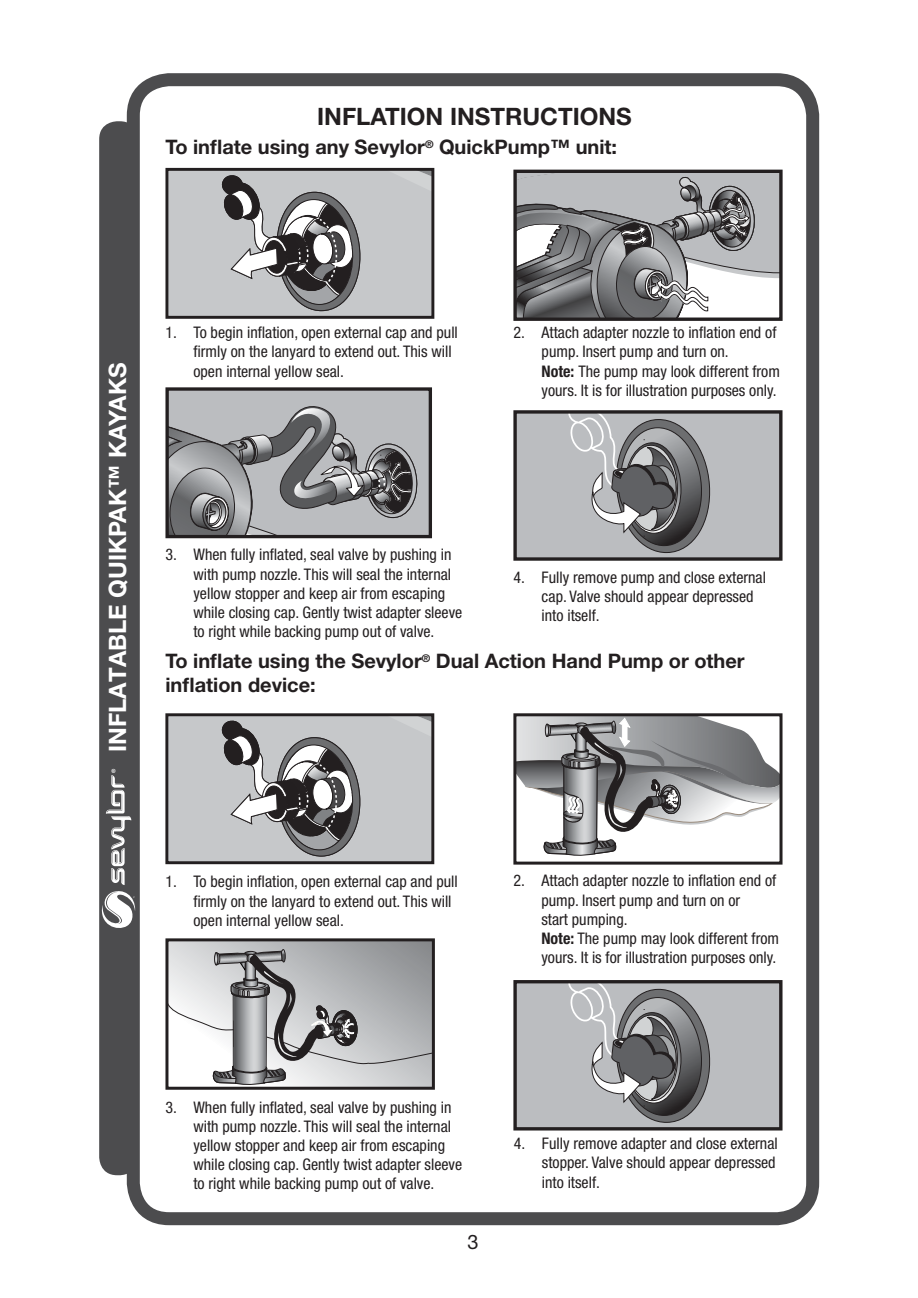
<style>
.page{position:relative;width:918px;height:1298px;background:#fff}
.page>*{position:absolute;margin:0;border:0;box-sizing:border-box;transform-origin:0 0}
.t1{font:700 24px "Helvetica Neue LT Std";color:#fff}
.t2{font:700 24px "Helvetica Neue LT Std";color:#231f20}
.t3{font:700 20px/24px "Helvetica Neue LT Std";color:#231f20}
.t4{font:20px "Helvetica Neue LT Std";color:#231f20}
.t5{font:condensed 16px/19.2px "Helvetica Neue LT Std";color:#231f20}
.t6{font:700 5.4px "Helvetica Neue LT Std";color:#fff}
.s1{font-weight:700}
</style>
<div class="page">
<div style="left:99px;top:121px;width:39px;height:1054px;background:#4c4c4e;border-radius:18px"></div>
<div style="left:127px;top:73px;width:692px;height:1152px;border:13px solid #4c4c4e;border-radius:36px"></div>
<svg style="left:99px;top:775px;width:37px;height:157px"></svg>
<svg style="left:169px;top:391px;width:259px;height:143px;background:#9c9d9f"></svg>
<div style="left:165px;top:387px;width:267px;height:151px;border:3px solid #231f20"></div>
<svg style="left:169px;top:172px;width:261px;height:143px;background:#aeafb0"></svg>
<div style="left:165px;top:168px;width:269px;height:151px;border:3px solid #231f20"></div>
<svg style="left:169px;top:942px;width:262px;height:144px;background:#b7b8b9"></svg>
<div style="left:165px;top:938px;width:270px;height:152px;border:3px solid #231f20"></div>
<svg style="left:169px;top:717px;width:261px;height:143px;background:#aeafb0"></svg>
<div style="left:165px;top:713px;width:269px;height:151px;border:3px solid #231f20"></div>
<div style="left:515px;top:982px;width:266px;height:147px;background:#bbbdc0"></div>
<svg style="left:568px;top:984px;width:143px;height:139px"></svg>
<div style="left:513px;top:980px;width:270px;height:151px;border:3px solid #231f20"></div>
<svg style="left:517px;top:717px;width:262px;height:139px"></svg>
<div style="left:513px;top:713px;width:270px;height:152px;border:3px solid #231f20"></div>
<svg style="left:517px;top:174px;width:262px;height:143px;background:#9e9fa1"></svg>
<div style="left:513px;top:170px;width:270px;height:151px;border:3px solid #231f20"></div>
<div style="left:515px;top:412px;width:266px;height:147px;background:#bbbdc0"></div>
<svg style="left:568px;top:414px;width:143px;height:139px"></svg>
<div style="left:513px;top:410px;width:270px;height:151px;border:3px solid #231f20"></div>
<h1 class="t2" style="left:317px;top:107px;width:316px">INFLATION INSTRUCTIONS</h1>
<p class="t3" style="left:165px;top:137px;width:453px">To inflate using any Sevylor<sup>®</sup> QuickPump™ unit:</p>
<h1 class="t1" style="left:109px;top:752px;width:391px;rotate:-90deg">INFLATABLE QUIKPAK™ KAYAKS</h1>
<p class="t6" style="left:111px;top:773px;width:6px;rotate:-90deg">®</p>
<p class="t5" style="left:193px;top:324px;width:266px;text-indent:-28px">1. To begin inflation, open external cap and pull firmly on the lanyard to extend out. This will open internal yellow seal.</p>
<p class="t5" style="left:542px;top:324px;width:240px;text-indent:-28px">2. Attach adapter nozzle to inflation end of pump. Insert pump and turn on.<br><span class="s1">Note:</span> The pump may look different from yours. It is for illustration purposes only.</p>
<p class="t5" style="left:193px;top:546px;width:270px;text-indent:-28px">3. When fully inflated, seal valve by pushing in with pump nozzle. This will seal the internal yellow stopper and keep air from escaping while closing cap. Gently twist adapter sleeve to right while backing pump out of valve.</p>
<p class="t5" style="left:542px;top:569px;width:226px;text-indent:-28px">4. Fully remove pump and close external cap. Valve should appear depressed into itself.</p>
<p class="t3" style="left:165px;top:651px;width:581px">To inflate using the Sevylor<sup>®</sup> Dual Action Hand Pump or other inflation device:</p>
<p class="t5" style="left:193px;top:874px;width:266px;text-indent:-28px">1. To begin inflation, open external cap and pull firmly on the lanyard to extend out. This will open internal yellow seal.</p>
<p class="t5" style="left:541px;top:873px;width:239px;text-indent:-28px">2. Attach adapter nozzle to inflation end of pump. Insert pump and turn on or<br>start pumping.<br><span class="s1">Note:</span> The pump may look different from yours. It is for illustration purposes only.</p>
<p class="t5" style="left:193px;top:1099px;width:270px;text-indent:-28px">3. When fully inflated, seal valve by pushing in with pump nozzle. This will seal the internal yellow stopper and keep air from escaping while closing cap. Gently twist adapter sleeve to right while backing pump out of valve.</p>
<p class="t4" style="left:468px;top:1235px;width:13px">3</p>
<p class="t5" style="left:542px;top:1135px;width:237px;text-indent:-28px">4. Fully remove adapter and close external stopper. Valve should appear depressed into itself.</p>
</div>
